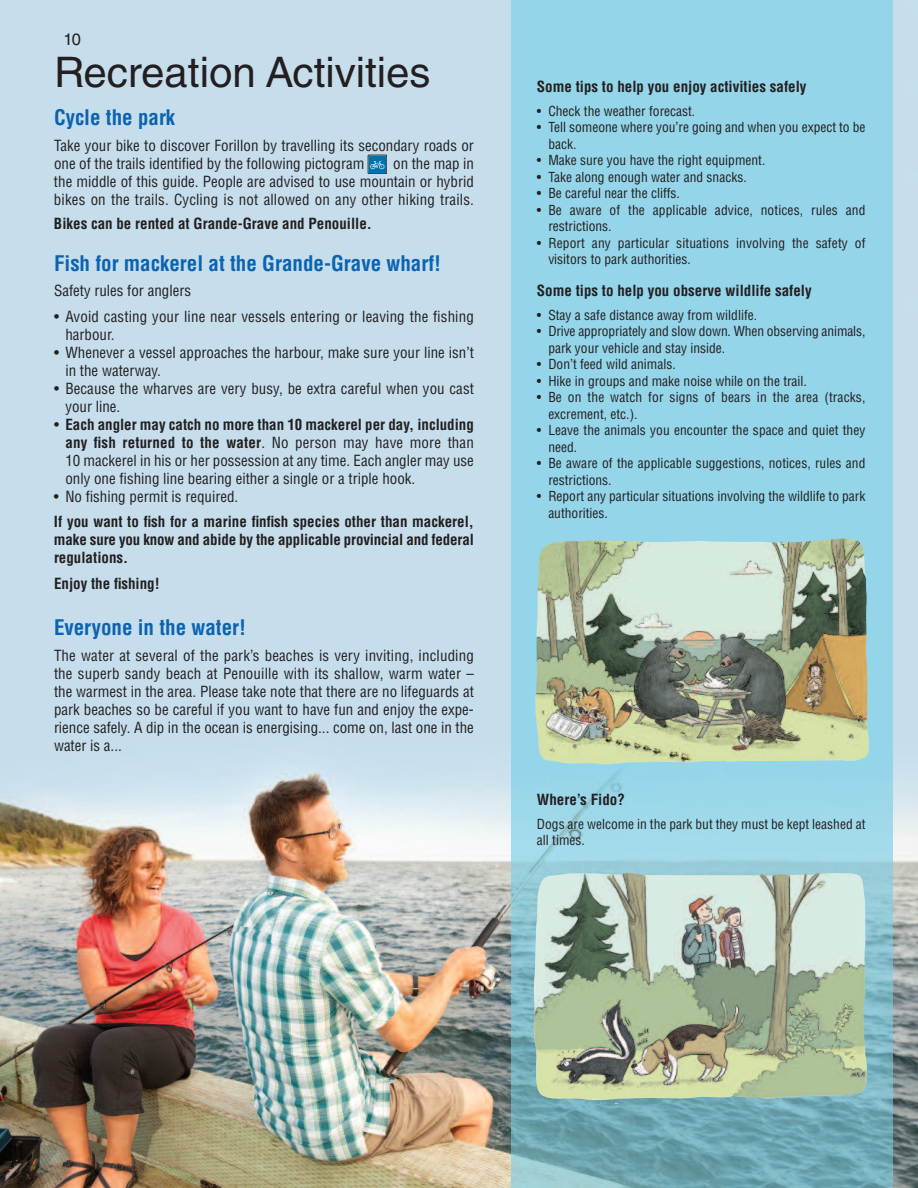
<style>
.page{position:relative;width:918px;height:1188px;background:#fff}
.page>*{position:absolute;margin:0;border:0;box-sizing:border-box;transform-origin:0 0}
.t1{font:42.15px "Helvetica LT Std";color:#231f20}
.t2{font:700 condensed 21px "Helvetica LT Std";color:#0c63b0}
.t3{font:16.5px "Helvetica LT Std";color:#231f20}
.t4{font:condensed 15px/18px "Helvetica LT Std";color:#231f20}
.t5{font:700 condensed 15px/18px "Helvetica LT Std";color:#231f20;text-align:justify}
.t6{font:condensed 13.5px/16.5px "Helvetica LT Std";color:#231f20}
.s1{font-weight:700}
</style>
<div class="page">
<img style="left:0;top:0;width:918px;height:1188px">
<img style="left:511px;top:0;width:381px;height:1188px">
<img style="left:533px;top:872px;width:335px;height:232px">
<img style="left:535px;top:538px;width:334px;height:227px">
<div style="left:368px;top:155px;width:19px;height:19px;border:1px solid #231f20"></div>
<svg style="left:369px;top:156px;width:17px;height:17px"></svg>
<p class="t3" style="left:64px;top:33px;width:19px">10</p>
<h1 class="t1" style="left:54px;top:57px;width:378px">Recreation Activities</h1>
<h2 class="t2" style="left:54px;top:109px;width:123px">Cycle the park</h2>
<p class="t4" style="left:54px;top:137px;width:421px">Take your bike to discover Forillon by travelling its secondary roads or one of the trails identified by the following pictogram</p>
<p class="t4" style="left:54px;top:155px;width:421px;text-align:justify;text-indent:339px">on the map in the middle of this guide. People are advised to use mountain or hybrid bikes on the trails. Cycling is not allowed on any other hiking trails.</p>
<p class="t5" style="left:54px;top:215px;width:319px">Bikes can be rented at Grande-Grave and Penouille.</p>
<h2 class="t2" style="left:54px;top:255px;width:389px">Fish for mackerel at the Grande-Grave wharf!</h2>
<p class="t4" style="left:54px;top:283px;width:139px">Safety rules for anglers</p>
<p class="t4" style="left:65px;top:308px;width:410px;text-indent:-11px">• Avoid casting your line near vessels entering or leaving the fishing harbour.</p>
<p class="t4" style="left:65px;top:344px;width:410px;text-indent:-11px">• Whenever a vessel approaches the harbour, make sure your line isn’t in the waterway.</p>
<p class="t4" style="left:65px;top:380px;width:410px;text-indent:-11px">• Because the wharves are very busy, be extra careful when you cast your line.</p>
<p class="t4" style="left:65px;top:416px;width:410px;text-align:justify;text-indent:-11px">• <span class="s1">Each angler may catch no more than 10 mackerel per day, including any fish returned to the water</span>. No person may have more than 10 mackerel in his or her possession at any time. Each angler may use only one fishing line bearing either a single or a triple hook.</p>
<p class="t4" style="left:54px;top:488px;width:186px">• No fishing permit is required.</p>
<p class="t5" style="left:54px;top:514px;width:421px">If you want to fish for a marine finfish species other than mackerel, make sure you know and abide by the applicable provincial and federal regulations.</p>
<p class="t5" style="left:54px;top:575px;width:107px">Enjoy the fishing!</p>
<h2 class="t2" style="left:54px;top:619px;width:194px">Everyone in the water!</h2>
<p class="t4" style="left:54px;top:647px;width:421px;text-align:justify">The water at several of the park’s beaches is very inviting, including the superb sandy beach at Penouille with its shallow, warm water – the warmest in the area. Please take note that there are no lifeguards at park beaches so be careful if you want to have fun and enjoy the expe&shy;rience safely. A dip in the ocean is energising... come on, last one in the water is a...</p>
<p class="t5" style="left:537px;top:79px;width:271px">Some tips to help you enjoy activities safely</p>
<p class="t6" style="left:537px;top:104px;width:160px">• Check the weather forecast.</p>
<p class="t6" style="left:548px;top:120px;width:319px;text-indent:-11px">• Tell someone where you’re going and when you expect to be back.</p>
<p class="t6" style="left:537px;top:153px;width:230px">• Make sure you have the right equipment.</p>
<p class="t6" style="left:537px;top:170px;width:211px">• Take along enough water and snacks.</p>
<p class="t6" style="left:537px;top:186px;width:144px">• Be careful near the cliffs.</p>
<p class="t6" style="left:548px;top:203px;width:319px;text-indent:-11px">• Be aware of the applicable advice, notices, rules and restrictions.</p>
<p class="t6" style="left:548px;top:236px;width:319px;text-indent:-11px">• Report any particular situations involving the safety of visitors to park authorities.</p>
<p class="t5" style="left:537px;top:283px;width:276px">Some tips to help you observe wildlife safely</p>
<p class="t6" style="left:537px;top:308px;width:222px">• Stay a safe distance away from wildlife.</p>
<p class="t6" style="left:548px;top:324px;width:319px;text-indent:-11px">• Drive appropriately and slow down. When observing animals, park your vehicle and stay inside.</p>
<p class="t6" style="left:537px;top:357px;width:140px">• Don’t feed wild animals.</p>
<p class="t6" style="left:537px;top:374px;width:272px">• Hike in groups and make noise while on the trail.</p>
<p class="t6" style="left:548px;top:390px;width:319px;text-indent:-11px">• Be on the watch for signs of bears in the area (tracks, excrement, etc.).</p>
<p class="t6" style="left:548px;top:423px;width:319px;text-indent:-11px">• Leave the animals you encounter the space and quiet they need.</p>
<p class="t6" style="left:548px;top:456px;width:319px;text-indent:-11px">• Be aware of the applicable suggestions, notices, rules and restrictions.</p>
<p class="t6" style="left:548px;top:489px;width:319px;text-indent:-11px">• Report any particular situations involving the wildlife to park authorities.</p>
<p class="t5" style="left:537px;top:791px;width:89px">Where’s Fido?</p>
<p class="t6" style="left:537px;top:817px;width:330px">Dogs are welcome in the park but they must be kept leashed at all times.</p>
</div>
